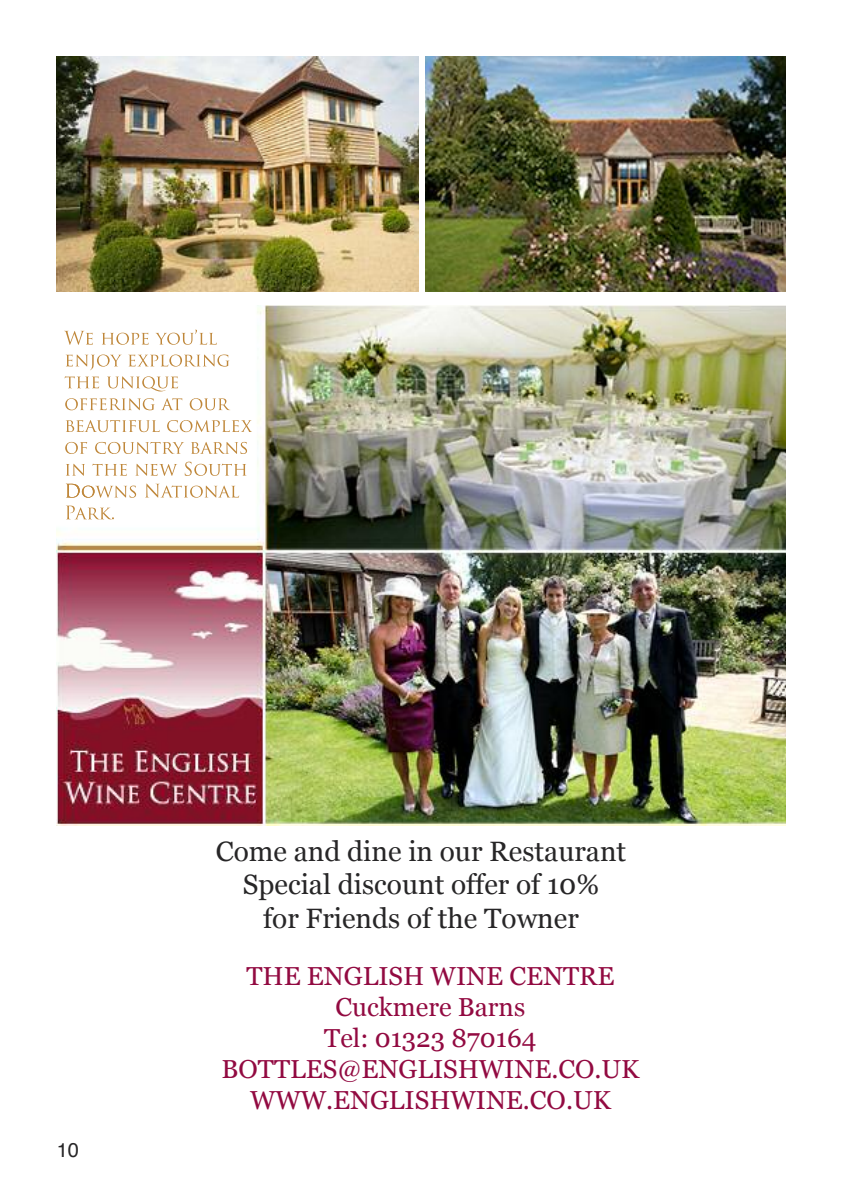
<style>
.page{position:relative;width:842px;height:1191px;background:#fff}
.page>*{position:absolute;margin:0;border:0;box-sizing:border-box;transform-origin:0 0}
.t1{font:28px/33.6px "Georgia";color:#272627;text-align:center}
.t2{font:26px/31.2px "Georgia";color:#920a41;text-align:center}
.t3{font:20px "Helvetica";color:#272627}
</style>
<div class="page">
<img style="left:57px;top:305px;width:728px;height:520px">
<img style="left:61px;top:327px;width:194px;height:172px">
<img style="left:63px;top:481px;width:178px;height:41px">
<img style="left:57px;top:57px;width:362px;height:234px">
<img style="left:425px;top:57px;width:360px;height:234px">
<p class="t3" style="left:57px;top:1141px;width:24px">10</p>
<p class="t1" style="left:216px;top:834px;width:412px">Come and dine in our Restaurant<br>Special discount offer of 10%<br>for Friends of the Towner</p>
<p class="t2" style="left:222px;top:959px;width:419px">THE ENGLISH WINE CENTRE<br>Cuckmere Barns<br>Tel: 01323 870164<br>BOTTLES@ENGLISHWINE.CO.UK<br>WWW.ENGLISHWINE.CO.UK</p>
</div>
